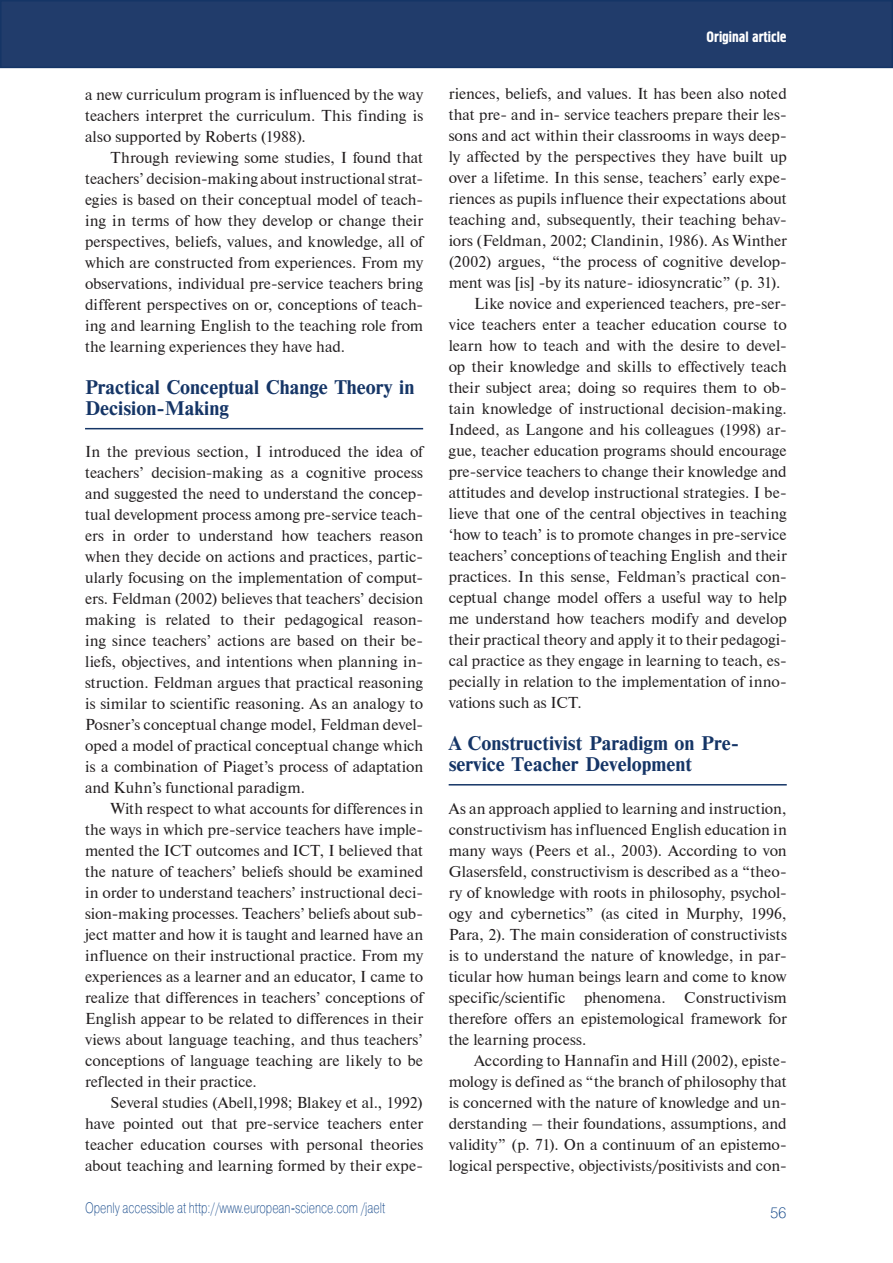
<style>
.page{position:relative;width:893px;height:1263px;background:#fff}
.page>*{position:absolute;margin:0;border:0;box-sizing:border-box;transform-origin:0 0}
.t1{font:18.75px/21px "Newton C Bold";color:#153566}
.t2{font:15.75px/21px "Newton CTT";color:#231f20;text-align:justify}
.t3{font:15px "Pragmatica Light C";color:#134789;scale:.75 1}
.t4{font:15px "Hermes C";color:#fff}
.t5{font:15px "Pragmatica Light C";color:#134789}
</style>
<div class="page">
<div style="left:1px;top:1px;width:891px;height:66px;background:#213c6b"></div>
<div style="left:0;top:0;width:893px;height:68px;border:2px solid #153566"></div>
<hr style="left:85px;top:428px;width:338px;height:1px;background:#153566">
<hr style="left:449px;top:784px;width:338px;height:2px;background:#153566">
<p class="t2" style="left:85px;top:84px;width:340px">a new curriculum program is influenced by the way teachers interpret the curriculum. This finding is also supported by Roberts (1988).</p>
<p class="t2" style="left:85px;top:147px;width:340px;text-indent:26px">Through reviewing some studies, I found that teachers’ decision-making about instructional strat&shy;egies is based on their conceptual model of teach&shy;ing in terms of how they develop or change their perspectives, beliefs, values, and knowledge, all of which are constructed from experiences. From my observations, individual pre-service teachers bring different perspectives on or, conceptions of teach&shy;ing and learning English to the teaching role from the learning experiences they have had.</p>
<p class="t1" style="left:85px;top:379px;width:331px">Practical Conceptual Change Theory in<br>Decision-Making</p>
<p class="t2" style="left:85px;top:442px;width:340px">In the previous section, I introduced the idea of teachers’ decision-making as a cognitive process and suggested the need to understand the concep&shy;tual development process among pre-service teach&shy;ers in order to understand how teachers reason when they decide on actions and practices, partic&shy;ularly focusing on the implementation of comput&shy;ers. Feldman (2002) believes that teachers’ decision making is related to their pedagogical reason&shy;ing since teachers’ actions are based on their be&shy;liefs, objectives, and intentions when planning in&shy;struction. Feldman argues that practical reasoning is similar to scientific reasoning. As an analogy to Posner’s conceptual change model, Feldman devel&shy;oped a model of practical conceptual change which is a combination of Piaget’s process of adaptation and Kuhn’s functional paradigm.</p>
<p class="t2" style="left:85px;top:799px;width:340px;text-indent:26px">With respect to what accounts for differences in the ways in which pre-service teachers have imple&shy;mented the ICT outcomes and ICT, I believed that the nature of teachers’ beliefs should be examined in order to understand teachers’ instructional deci&shy;sion-making processes. Teachers’ beliefs about sub&shy;ject matter and how it is taught and learned have an influence on their instructional practice. From my experiences as a learner and an educator, I came to realize that differences in teachers’ conceptions of English appear to be related to differences in their views about language teaching, and thus teachers’ conceptions of language teaching are likely to be reflected in their practice.</p>
<p class="t2" style="left:85px;top:1093px;width:340px;text-indent:26px">Several studies (Abell,1998; Blakey et al., 1992) have pointed out that pre-service teachers enter teacher education courses with personal theories about teaching and learning formed by their expe-</p>
<p class="t3" style="left:85px;top:1202px;width:401px">Openly accessible at http://www.european-science.com /jaelt</p>
<p class="t4" style="left:706px;top:32px;width:82px">Original article</p>
<p class="t2" style="left:449px;top:83px;width:340px">riences, beliefs, and values. It has been also noted</p>
<p class="t2" style="left:449px;top:104px;width:340px">that pre- and in- service teachers prepare their les-</p>
<p class="t2" style="left:449px;top:125px;width:339px">sons and act within their classrooms in ways deep-</p>
<p class="t2" style="left:449px;top:146px;width:340px">ly affected by the perspectives they have built up</p>
<p class="t2" style="left:449px;top:167px;width:340px">over a lifetime. In this sense, teachers’ early expe-</p>
<p class="t2" style="left:449px;top:188px;width:340px">riences as pupils influence their expectations about</p>
<p class="t2" style="left:449px;top:209px;width:339px">teaching and, subsequently, their teaching behav-</p>
<p class="t2" style="left:449px;top:230px;width:339px">iors (Feldman, 2002; Clandinin, 1986). As Winther</p>
<p class="t2" style="left:449px;top:251px;width:340px">(2002) argues, “the process of cognitive develop-</p>
<p class="t2" style="left:449px;top:272px;width:333px">ment was [is] -by its nature- idiosyncratic” (p. 31).</p>
<p class="t2" style="left:474px;top:293px;width:314px">Like novice and experienced teachers, pre-ser-</p>
<p class="t2" style="left:449px;top:314px;width:340px">vice teachers enter a teacher education course to</p>
<p class="t2" style="left:449px;top:335px;width:340px">learn how to teach and with the desire to devel-</p>
<p class="t2" style="left:449px;top:356px;width:339px">op their knowledge and skills to effectively teach</p>
<p class="t2" style="left:449px;top:377px;width:340px">their subject area; doing so requires them to ob-</p>
<p class="t2" style="left:449px;top:398px;width:340px">tain knowledge of instructional decision-making.</p>
<p class="t2" style="left:449px;top:419px;width:340px">Indeed, as Langone and his colleagues (1998) ar-</p>
<p class="t2" style="left:449px;top:440px;width:340px">gue, teacher education programs should encourage</p>
<p class="t2" style="left:449px;top:461px;width:339px">pre-service teachers to change their knowledge and</p>
<p class="t2" style="left:449px;top:482px;width:339px">attitudes and develop instructional strategies. I be-</p>
<p class="t2" style="left:449px;top:503px;width:340px">lieve that one of the central objectives in teaching</p>
<p class="t2" style="left:449px;top:524px;width:340px">‘how to teach’ is to promote changes in pre-service</p>
<p class="t2" style="left:449px;top:545px;width:339px">teachers’ conceptions of teaching English and their</p>
<p class="t2" style="left:449px;top:566px;width:340px">practices. In this sense, Feldman’s practical con-</p>
<p class="t2" style="left:449px;top:587px;width:340px">ceptual change model offers a useful way to help</p>
<p class="t2" style="left:449px;top:608px;width:339px">me understand how teachers modify and develop</p>
<p class="t2" style="left:449px;top:629px;width:340px">their practical theory and apply it to their pedagogi-</p>
<p class="t2" style="left:449px;top:650px;width:340px">cal practice as they engage in learning to teach, es-</p>
<p class="t2" style="left:449px;top:671px;width:340px">pecially in relation to the implementation of inno-</p>
<p class="t2" style="left:449px;top:692px;width:135px">vations such as ICT.</p>
<p class="t1" style="left:449px;top:735px;width:292px">A Constructivist Paradigm on Pre&shy;service Teacher Development</p>
<p class="t2" style="left:449px;top:798px;width:340px">As an approach applied to learning and instruction, constructivism has influenced English education in many ways (Peers et al., 2003). According to von Glasersfeld, constructivism is described as a “theo&shy;ry of knowledge with roots in philosophy, psychol&shy;ogy and cybernetics” (as cited in Murphy, 1996, Para, 2). The main consideration of constructivists is to understand the nature of knowledge, in par&shy;ticular how human beings learn and come to know specific/scientific phenomena. Constructivism therefore offers an epistemological framework for the learning process.</p>
<p class="t2" style="left:449px;top:1050px;width:340px;text-indent:26px">According to Hannafin and Hill (2002), episte&shy;mology is defined as “the branch of philosophy that is concerned with the nature of knowledge and un&shy;derstanding – their foundations, assumptions, and validity” (p. 71). On a continuum of an epistemo&shy;logical perspective, objectivists/positivists and con-</p>
<p class="t5" style="left:770px;top:1208px;width:18px">56</p>
</div>
